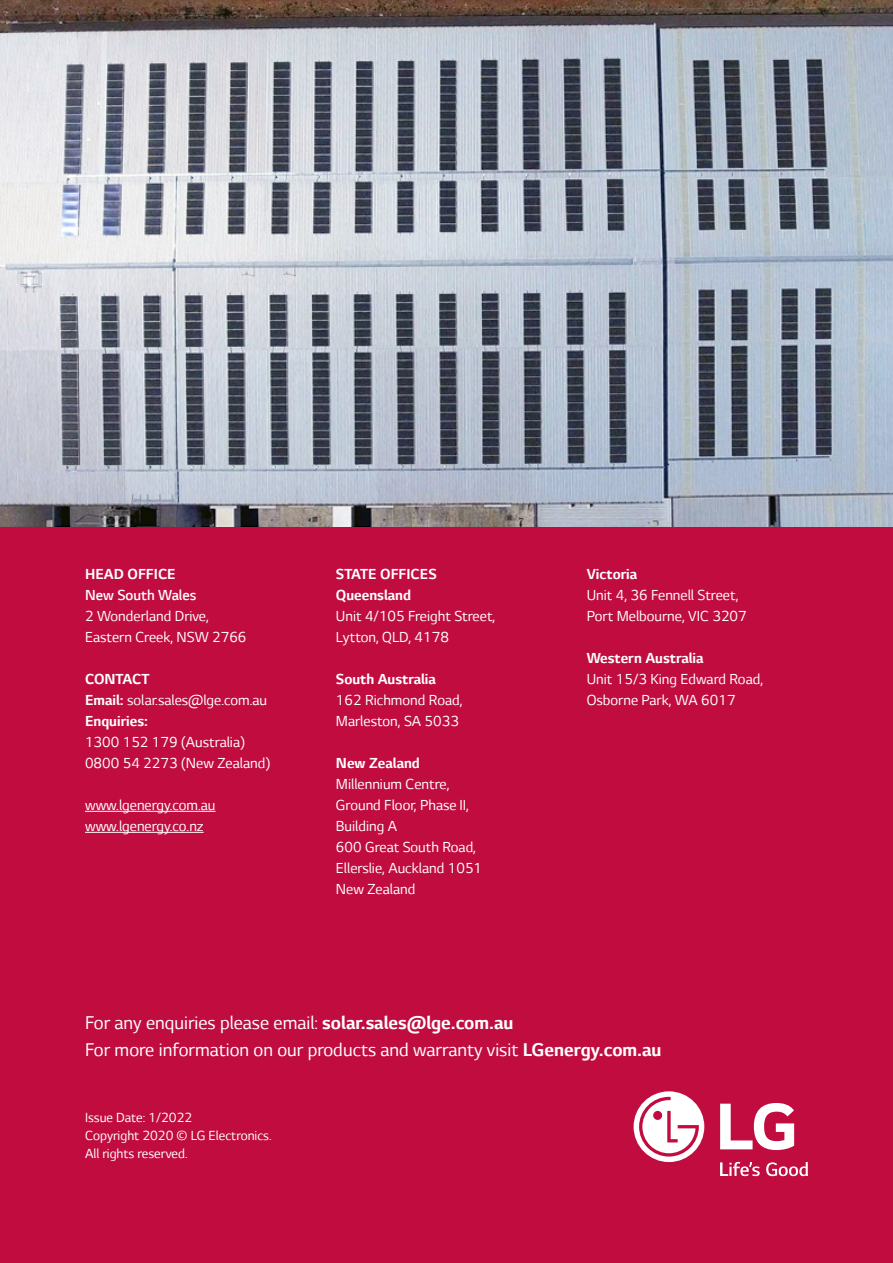
<style>
.page{position:relative;width:893px;height:1263px;background:#fff}
.page>*{position:absolute;margin:0;border:0;box-sizing:border-box;transform-origin:0 0}
.t1{font:21px/27px "LG Smart";color:#fff}
.t2{font:16.5px/21px "LG Smart";color:#fff}
.t3{font:700 16.5px/21px "LG Smart";color:#fff}
.t4{font:300 16.5px "LG Smart";color:#fff}
.t5{font:15px/18px "LG Smart";color:#fff}
.s1{font-weight:400}
.s2{font-weight:700}
</style>
<div class="page">
<div style="left:0;top:526px;width:893px;height:737px;background:#c00c3f"></div>
<svg style="left:634px;top:1091px;width:70px;height:71px"></svg>
<svg style="left:720px;top:1103px;width:74px;height:47px"></svg>
<svg style="left:720px;top:1162px;width:40px;height:14px"></svg>
<svg style="left:766px;top:1162px;width:42px;height:14px"></svg>
<hr style="left:85px;top:811px;width:131px;height:1px;background:#fff">
<hr style="left:85px;top:832px;width:119px;height:1px;background:#fff">
<img style="left:0;top:0;width:893px;height:526px">
<p class="t3" style="left:85px;top:565px;width:92px">HEAD OFFICE</p>
<p class="t4" style="left:85px;top:589px;width:113px">New South Wales</p>
<p class="t2" style="left:85px;top:607px;width:163px">2 Wonderland Drive,<br>Eastern Creek, NSW 2766</p>
<p class="t3" style="left:85px;top:670px;width:184px">CONTACT<br>Email: <span class="s1">solar.sales@lge.com.au<br></span>Enquiries:</p>
<p class="t2" style="left:85px;top:733px;width:187px">1300 152 179 (Australia)<br>0800 54 2273 (New Zealand)</p>
<p class="t2" style="left:85px;top:796px;width:132px">www.lgenergy.com.au www.lgenergy.co.nz</p>
<p class="t3" style="left:336px;top:565px;width:102px">STATE OFFICES<br>Queensland</p>
<p class="t2" style="left:336px;top:607px;width:161px">Unit 4/105 Freight Street,<br>Lytton, QLD, 4178</p>
<p class="t3" style="left:336px;top:670px;width:101px">South Australia</p>
<p class="t2" style="left:336px;top:691px;width:128px">162 Richmond Road,<br>Marleston, SA 5033</p>
<p class="t3" style="left:336px;top:754px;width:85px">New Zealand</p>
<p class="t2" style="left:336px;top:775px;width:148px">Millennium Centre,<br>Ground Floor, Phase II,<br>Building A<br>600 Great South Road,<br>Ellerslie, Auckland 1051<br>New Zealand</p>
<p class="t3" style="left:587px;top:565px;width:52px">Victoria</p>
<p class="t2" style="left:587px;top:586px;width:161px">Unit 4, 36 Fennell Street,<br>Port Melbourne, VIC 3207</p>
<p class="t3" style="left:587px;top:649px;width:118px">Western Australia</p>
<p class="t2" style="left:587px;top:670px;width:178px">Unit 15/3 King Edward Road,<br>Osborne Park, WA 6017</p>
<p class="t1" style="left:85px;top:1011px;width:578px">For any enquiries please email: <span class="s2">solar.sales@lge.com.au<br></span>For more information on our products and warranty visit <span class="s2">LGenergy.com.au</span></p>
<p class="t5" style="left:85px;top:1109px;width:188px">Issue Date: 1/2022<br>Copyright 2020 © LG Electronics.<br>All rights reserved.</p>
</div>
